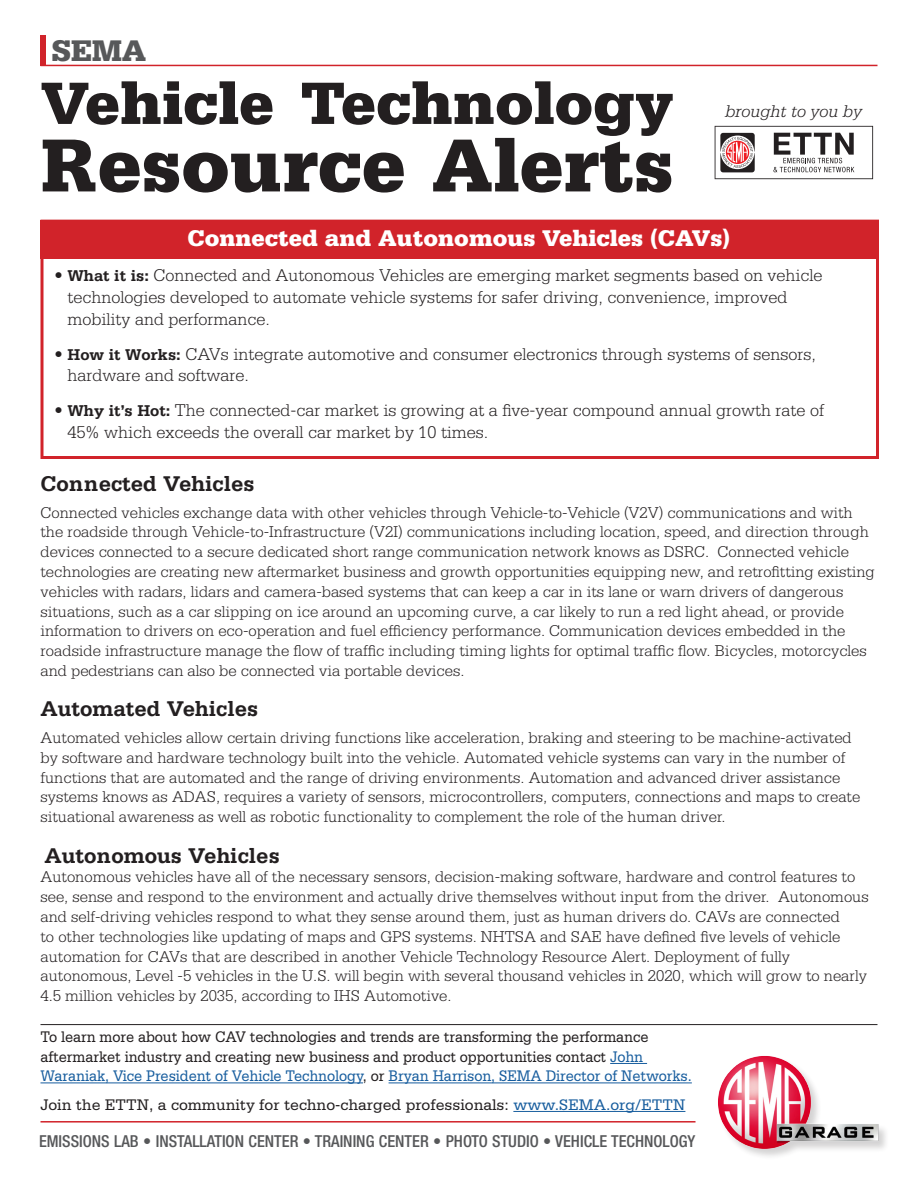
<style>
.page{position:relative;width:918px;height:1188px;background:#fff}
.page>*{position:absolute;margin:0;border:0;box-sizing:border-box;transform-origin:0 0}
.t1{font:900 79.2px "Serifa Std";color:#231f20}
.t2{font:900 63px "Serifa Std";color:#231f20}
.t3{font:900 31.5px "Serifa Std";color:#57585a}
.Headline_Reversed{font:900 24px "Serifa Std";color:#fff}
.t4{font:700 22.5px "Serifa Std";color:#231f20}
.Intro_Bullet{font:300 18px/21.6px "Serifa Std";color:#231f20}
.t5{font:italic 300 18px "Serifa Std";color:#231f20}
.body{font:300 16.5px/19.8px "Serifa Std";color:#231f20}
.t6{font:500 condensed 16.5px "Helvetica Neue LT Std";color:#57585a}
.t7{font:16.2px/19.5px "Serifa Std";letter-spacing:-.005em;color:#231f20;scale:.9 1}
.t8{font:16.2px "Serifa Std";letter-spacing:-.005em;color:#231f20}
.s1{font-weight:700;font-size:16.5px}
.s2{color:#175d9e}
.s3{font-weight:900;font-stretch:expanded}
</style>
<div class="page">
<hr style="left:40px;top:1121px;width:656px;height:2px;background:#d1232a">
<hr style="left:610px;top:1063px;width:37px;height:1px;background:#175d9e">
<hr style="left:40px;top:1083px;width:323px;height:1px;background:#175d9e">
<hr style="left:389px;top:1083px;width:303px;height:1px;background:#175d9e">
<hr style="left:40px;top:65px;width:838px;height:1px;background:#d1232a">
<div style="left:40px;top:35px;width:6px;height:31px;background:#d1232a"></div>
<div style="left:40px;top:220px;width:838px;height:39px;background:#d1232a"></div>
<div style="left:40px;top:220px;width:839px;height:239px;border:3px solid #d1232a"></div>
<div style="left:718px;top:1055px;width:171px;height:105px;background:#231f20;opacity:.2"></div>
<img style="left:718px;top:1055px;width:161px;height:96px">
<svg style="left:714px;top:125px;width:160px;height:55px"></svg>
<svg style="left:715px;top:126px;width:158px;height:53px"></svg>
<hr style="left:513px;top:1111px;width:172px;height:1px;background:#175d9e">
<hr style="left:40px;top:1024px;width:838px;height:1px;background:#231f20">
<p class="t3" style="left:52px;top:32px;width:96px">SEMA</p>
<p class="t2" style="left:40px;top:66px;width:635px">Vehicle Technology</p>
<p class="t1" style="left:40px;top:119px;width:635px">Resource Alerts</p>
<p class="t5" style="left:726px;top:101px;width:138px">brought to you by</p>
<p class="Headline_Reversed" style="left:187px;top:224px;width:545px">Connected and Autonomous Vehicles (CAVs)</p>
<p class="Intro_Bullet" style="left:68px;top:265px;width:757px;text-indent:-14px">• <span class="s1">What it is:</span> Connected and Autonomous Vehicles are emerging market segments based on vehicle technologies developed to automate vehicle systems for safer driving, convenience, improved mobility and performance.</p>
<p class="Intro_Bullet" style="left:68px;top:343px;width:750px;text-indent:-14px">• <span class="s1">How it Works:</span> CAVs integrate automotive and consumer electronics through systems of sensors, hardware and software.</p>
<p class="Intro_Bullet" style="left:68px;top:400px;width:758px;text-indent:-14px">• <span class="s1">Why it’s Hot:</span> The connected-car market is growing at a five-year compound annual growth rate of<br>45% which exceeds the overall car market by 10 times.</p>
<p class="t4" style="left:40px;top:470px;width:216px">Connected Vehicles</p>
<p class="body" style="left:40px;top:502px;width:836px">Connected vehicles exchange data with other vehicles through Vehicle-to-Vehicle (V2V) communications and with the roadside through Vehicle-to-Infrastructure (V2I) communications including location, speed, and direction through devices connected to a secure dedicated short range communication network knows as DSRC. Connected vehicle technologies are creating new aftermarket business and growth opportunities equipping new, and retrofitting existing vehicles with radars, lidars and camera-based systems that can keep a car in its lane or warn drivers of dangerous situations, such as a car slipping on ice around an upcoming curve, a car likely to run a red light ahead, or provide information to drivers on eco-operation and fuel efficiency performance. Communication devices embedded in the roadside infrastructure manage the flow of traffic including timing lights for optimal traffic flow. Bicycles, motorcycles and pedestrians can also be connected via portable devices.</p>
<p class="t4" style="left:40px;top:696px;width:219px">Automated Vehicles</p>
<p class="body" style="left:40px;top:728px;width:821px">Automated vehicles allow certain driving functions like acceleration, braking and steering to be machine-activated by software and hardware technology built into the vehicle. Automated vehicle systems can vary in the number of functions that are automated and the range of driving environments. Automation and advanced driver assistance systems knows as ADAS, requires a variety of sensors, microcontrollers, computers, connections and maps to create situational awareness as well as robotic functionality to complement the role of the human driver.</p>
<p class="t4" style="left:45px;top:842px;width:237px">Autonomous Vehicles</p>
<p class="body" style="left:40px;top:867px;width:830px">Autonomous vehicles have all of the necessary sensors, decision-making software, hardware and control features to see, sense and respond to the environment and actually drive themselves without input from the driver. Autonomous and self-driving vehicles respond to what they sense around them, just as human drivers do. CAVs are connected<br>to other technologies like updating of maps and GPS systems. NHTSA and SAE have defined five levels of vehicle automation for CAVs that are described in another Vehicle Technology Resource Alert. Deployment of fully autonomous, Level -5 vehicles in the U.S. will begin with several thousand vehicles in 2020, which will grow to nearly 4.5 million vehicles by 2035, according to IHS Automotive.</p>
<p class="t7" style="left:40px;top:1028px;width:725px">To learn more about how CAV technologies and trends are transforming the performance aftermarket industry and creating new business and product opportunities contact <span class="s2">John<br>Waraniak, Vice President of Vehicle Technology</span>, or <span class="s2">Bryan Harrison, SEMA Director of Networks.</span></p>
<p class="t8" style="left:40px;top:1096px;width:646px">Join the ETTN, a community for techno-charged professionals: <span class="s2">www.SEMA.org/ETTN</span></p>
<p class="t6" style="left:39px;top:1132px;width:658px">EMISSIONS LAB <span class="s3">•</span> INSTALLATION CENTER <span class="s3">•</span> TRAINING CENTER <span class="s3">•</span> PHOTO STUDIO <span class="s3">•</span> VEHICLE TECHNOLOGY</p>
</div>
